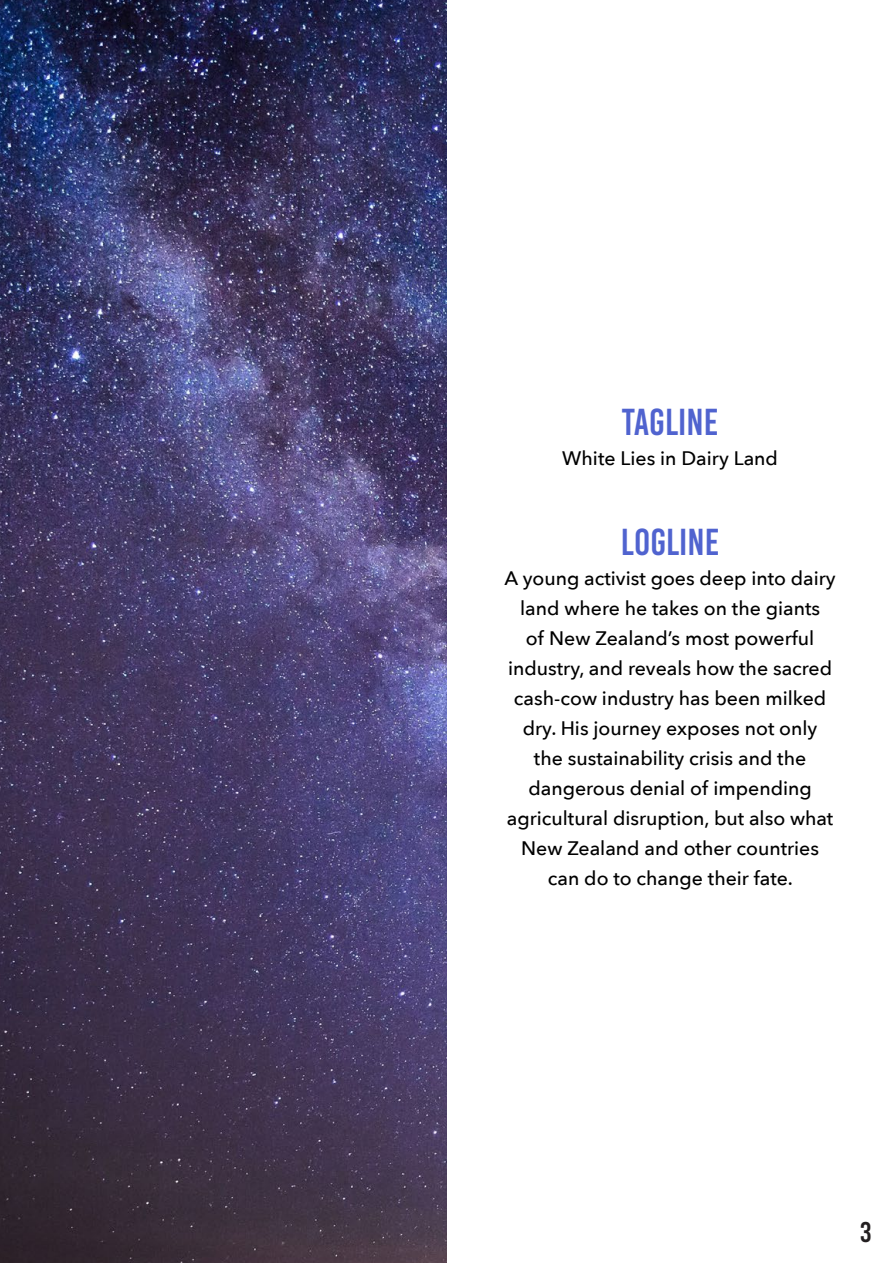
<style>
.page{position:relative;width:893px;height:1263px;background:#fff}
.page>*{position:absolute;margin:0;border:0;box-sizing:border-box;transform-origin:0 0}
.t1{font:37.5px "Bebas Kai";color:#5063cf}
.t2{font:28.5px "Bebas Kai";color:#231f20}
.t3{font:500 19.5px/30px "Avenir Next";color:#000;text-align:center}
</style>
<div class="page">
<img style="left:0;top:0;width:446px;height:1263px">
<p class="t1" style="left:622px;top:402px;width:98px">TAGLINE</p>
<p class="t3" style="left:562px;top:443px;width:217px">White Lies in Dairy Land</p>
<p class="t1" style="left:621px;top:522px;width:100px">LOGLINE</p>
<p class="t3" style="left:504px;top:563px;width:333px">A young activist goes deep into dairy land where he takes on the giants<br>of New Zealand’s most powerful industry, and reveals how the sacred cash-cow industry has been milked dry. His journey exposes not only<br>the sustainability crisis and the dangerous denial of impending agricultural disruption, but also what New Zealand and other countries can do to change their fate.</p>
<h2 class="t2" style="left:860px;top:1217px;width:13px">3</h2>
</div>
